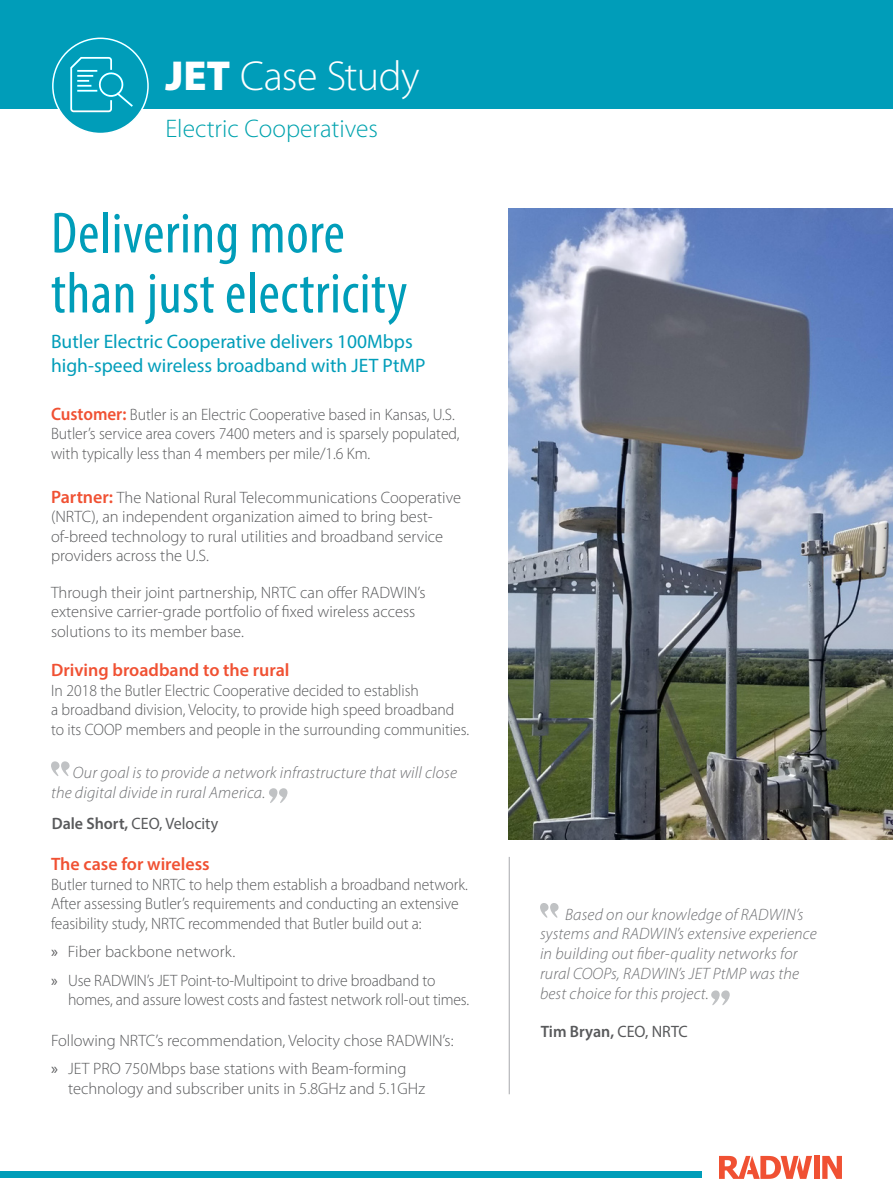
<style>
.page{position:relative;width:893px;height:1191px;background:#fff}
.page>*{position:absolute;margin:0;border:0;box-sizing:border-box;transform-origin:0 0}
.t1{font:condensed 58.5px/60px "Myriad Pro";letter-spacing:.01em;color:#009db9}
.t2{font:300 42px "Myriad Pro";letter-spacing:-.01em;color:#fff}
.t3{font:300 25.5px "Myriad Pro";color:#00a3ae}
.t4{font:19.5px/23.4px "Myriad Pro";color:#009db9}
.t5{font:600 18px "Myriad Pro";color:#f05133}
.t6{font:300 16.5px/19.5px "Myriad Pro";color:#58595b;scale:.95 1}
.t7{font:300 16.5px/19.5px "Myriad Pro";color:#58595b}
.t8{font:italic 300 16.5px/19.8px "Myriad Pro";letter-spacing:.01em;color:#6d6e71}
.t9{font:16.5px "Myriad Pro";color:#58595b}
.t10{font:600 16.5px "Myriad Pro";color:#58595b}
.t11{font:16.5px "Myriad Pro";color:#58595b;scale:.95 1}
.s1{font-weight:900}
.s2{font-weight:600;font-size:18px;color:#f05133}
.s3{font-weight:600}
.s4{font-weight:400}
</style>
<div class="page">
<div style="left:0;top:1171px;width:701px;height:7px;background:#009db9"></div>
<div style="left:53px;top:38px;width:95px;height:95px;background:#009db9;border-radius:50%"></div>
<svg style="left:70px;top:108px;width:42px;height:4px"></svg>
<div style="left:0;top:0;width:893px;height:108px;background:#009db9"></div>
<div style="left:814px;top:1155px;width:6px;height:23px;background:#f05133"></div>
<svg style="left:822px;top:1155px;width:20px;height:23px"></svg>
<svg style="left:719px;top:1155px;width:93px;height:23px"></svg>
<img style="left:509px;top:208px;width:384px;height:631px">
<hr style="left:509px;top:857px;width:1px;height:237px;background:#a7a9ac">
<svg style="left:51px;top:761px;width:19px;height:15px"></svg>
<svg style="left:269px;top:788px;width:19px;height:15px"></svg>
<svg style="left:540px;top:903px;width:19px;height:15px"></svg>
<svg style="left:711px;top:990px;width:19px;height:15px"></svg>
<h2 class="t2" style="left:165px;top:51px;width:256px"><span class="s1">JET</span> Case Study</h2>
<h3 class="t3" style="left:165px;top:113px;width:214px">Electric Cooperatives</h3>
<h1 class="t1" style="left:51px;top:202px;width:358px">Delivering more than just electricity</h1>
<p class="t4" style="left:51px;top:330px;width:376px">Butler Electric Cooperative delivers 100Mbps high-speed wireless broadband with JET PtMP</p>
<p class="t6" style="left:51px;top:404px;width:432px"><span class="s2">Customer:</span> Butler is an Electric Cooperative based in Kansas .S.U,<br>Butlers’ service area covers 7400 meters and is sparsely populated, with typically less than 4 members per mile/1.6 Km.</p>
<p class="t7" style="left:51px;top:487px;width:411px"><span class="s2">Partner:</span> The National Rural Telecommunications Cooperative</p>
<p class="t7" style="left:51px;top:526px;width:394px">of-breed technology to rural utilities and broadband service</p>
<p class="t7" style="left:51px;top:506px;width:383px">(NRTC ,) an independent organization aimed to bring best-</p>
<p class="t7" style="left:51px;top:545px;width:160px">providers across t h e .S.U</p>
<p class="t7" style="left:51px;top:582px;width:376px">Through their joint partnership, NRTC can offer RADWINs’ extensive carrier-grade portfolio of fixed wireless access solutions to its member base.</p>
<p class="t5" style="left:51px;top:658px;width:240px">Driving broadband to the rural</p>
<p class="t6" style="left:51px;top:680px;width:442px">In 2018 the Butler Electric Cooperative decided to establish<br>a broadband division, Velocity to, provide high speed broadband to its COOP members and people in the surrounding communities.</p>
<p class="t8" style="left:51px;top:762px;width:407px;text-indent:22px">Our goal tois provide a network infrastructure that will close the digital divide in rural America.</p>
<p class="t9" style="left:52px;top:813px;width:168px"><span class="s3">Dale Short,</span> CEO, Velocity</p>
<p class="t5" style="left:51px;top:853px;width:160px">The case for wireless</p>
<p class="t6" style="left:51px;top:874px;width:440px">Butler turned to NRTC to help them establish a broadband network.<br>After assessing Butlers’ requirements and conducting an extensive feasibility study, NRTC recommended that Butler build out :a</p>
<p class="t7" style="left:68px;top:941px;width:169px">Fiber backbone network.</p>
<p class="t9" style="left:51px;top:941px;width:8px">»</p>
<p class="t11" style="left:51px;top:969px;width:8px">»</p>
<p class="t6" style="left:68px;top:970px;width:388px">Use RADWINs’ JET Point t o- -Multipoint to drive broadband to</p>
<p class="t6" style="left:68px;top:990px;width:424px">homes, and assure lowest costs and fastest network roll-out times.</p>
<p class="t7" style="left:68px;top:1026px;width:387px;line-height:28.3px;text-indent:-17px">Following NRTCs’ recommendation, Velocity chose RADWIN :s’<br>JET PRO 750Mbps base stations with Beam-forming</p>
<p class="t9" style="left:51px;top:1058px;width:8px">»</p>
<p class="t7" style="left:68px;top:1078px;width:358px">technology and subscriber units in 5.8GHz and 5.1GHz</p>
<p class="t8" style="left:540px;top:904px;width:278px;text-indent:25px">Based on our knowledge of RADWINs’ systems and RADWINs’ extensive experience in building out fiber-quality networks for rural COOPs, RADWINs’ JET PtMP was the best choice for this project.</p>
<p class="t10" style="left:541px;top:1021px;width:149px">Tim Bryan, <span class="s4">CEO, NRTC</span></p>
</div>
